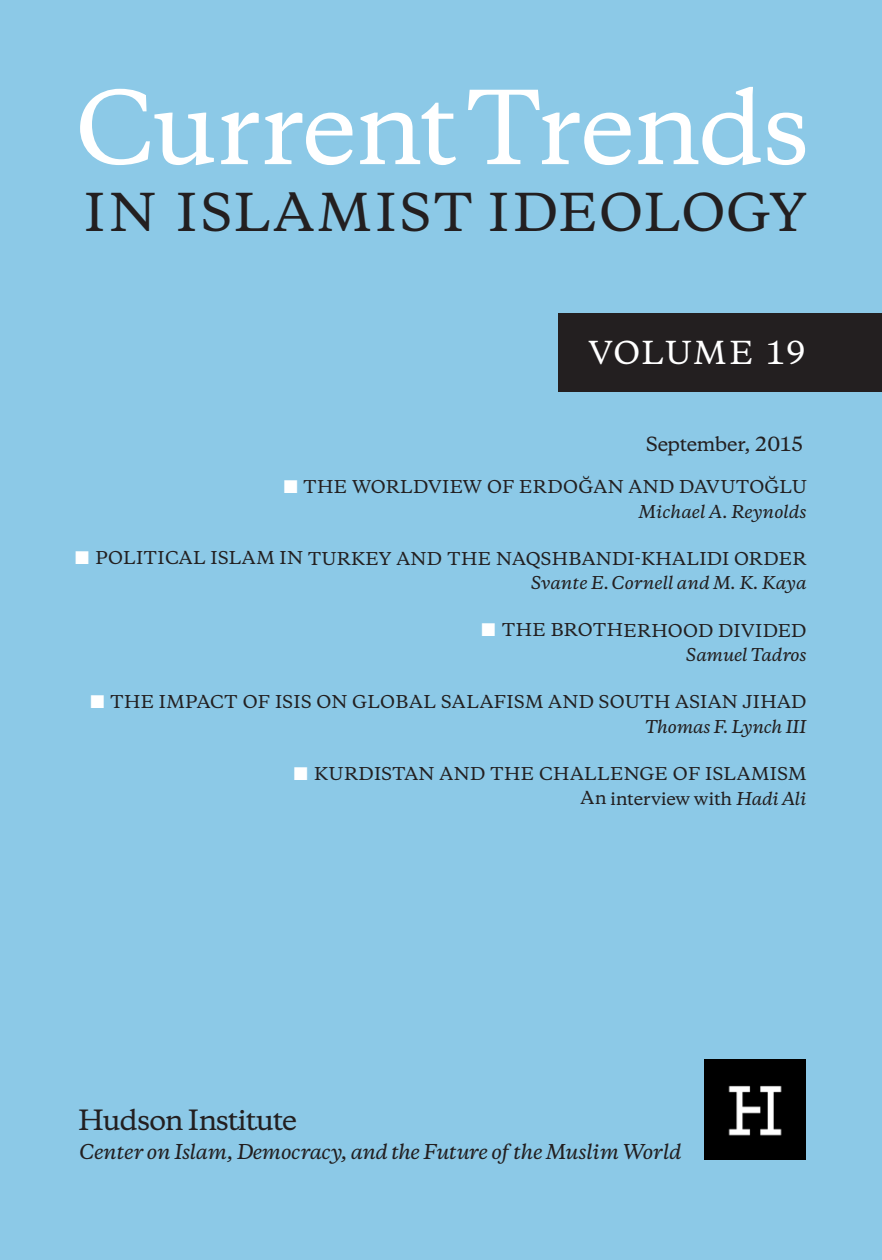
<style>
.page{position:relative;width:882px;height:1260px;background:#8cc9e7}
.page>*{position:absolute;margin:0;border:0;box-sizing:border-box;transform-origin:0 0}
.t1{font:500 95.38px "Copernicus";letter-spacing:-.015em;color:#fff}
.t2{font:500 49px "Copernicus";letter-spacing:.035em;color:#231f20}
.t3{font:500 29.75px "Copernicus";letter-spacing:.045em;color:#fff}
.t4{font:500 26.25px "Copernicus";letter-spacing:-.04em;color:#231f20}
.t5{font:italic 500 19.25px "Copernicus";letter-spacing:-.015em;color:#231f20}
.t6{font:500 18.38px "Copernicus";letter-spacing:-.015em;color:#231f20}
.t7{font:500 16.62px/24.7px "Copernicus";letter-spacing:.02em;color:#231f20;text-align:right}
.s1{color:#fff}
.s2{font-style:italic}
</style>
<div class="page">
<div style="left:558px;top:313px;width:324px;height:79px;background:#231f20"></div>
<img style="left:705px;top:1060px;width:101px;height:99px">
<h1 class="t1" style="left:75px;top:87px;width:737px">CurrentTrends</h1>
<h2 class="t2" style="left:84px;top:191px;width:724px">IN ISLAMIST IDEOLOGY</h2>
<h3 class="t3" style="left:589px;top:340px;width:220px">VOLUME 19</h3>
<p class="t6" style="left:646px;top:437px;width:159px">September, 2015</p>
<p class="t7" style="left:284px;top:476px;width:525px"><span class="s1">■</span> THE WORLDVIEW OF ERDOĞAN AND DAVUTOĞLU<br><span class="s2">Michael A. Reynolds</span></p>
<p class="t7" style="left:75px;top:548px;width:733px"><span class="s1">■</span> POLITICAL ISLAM IN TURKEY AND THE NAQSHBANDI-KHALIDI ORDER<br><span class="s2">Svante E. Cornell and M. K. Kaya</span></p>
<p class="t7" style="left:481px;top:620px;width:327px"><span class="s1">■</span> THE BROTHERHOOD DIVIDED<br><span class="s2">Samuel Tadros</span></p>
<p class="t7" style="left:91px;top:691px;width:717px"><span class="s1">■</span> THE IMPACT OF ISIS ON GLOBAL SALAFISM AND SOUTH ASIAN JIHAD<br><span class="s2">Thomas F. Lynch III</span></p>
<p class="t7" style="left:294px;top:763px;width:514px"><span class="s1">■</span> KURDISTAN AND THE CHALLENGE OF ISLAMISM<br>An interview with <span class="s2">Hadi Ali</span></p>
<h3 class="t4" style="left:78px;top:1109px;width:220px">Hudson Institute</h3>
<p class="t5" style="left:79px;top:1141px;width:604px">Center on Islam, Democracy, and the Future of the Muslim World</p>
</div>
